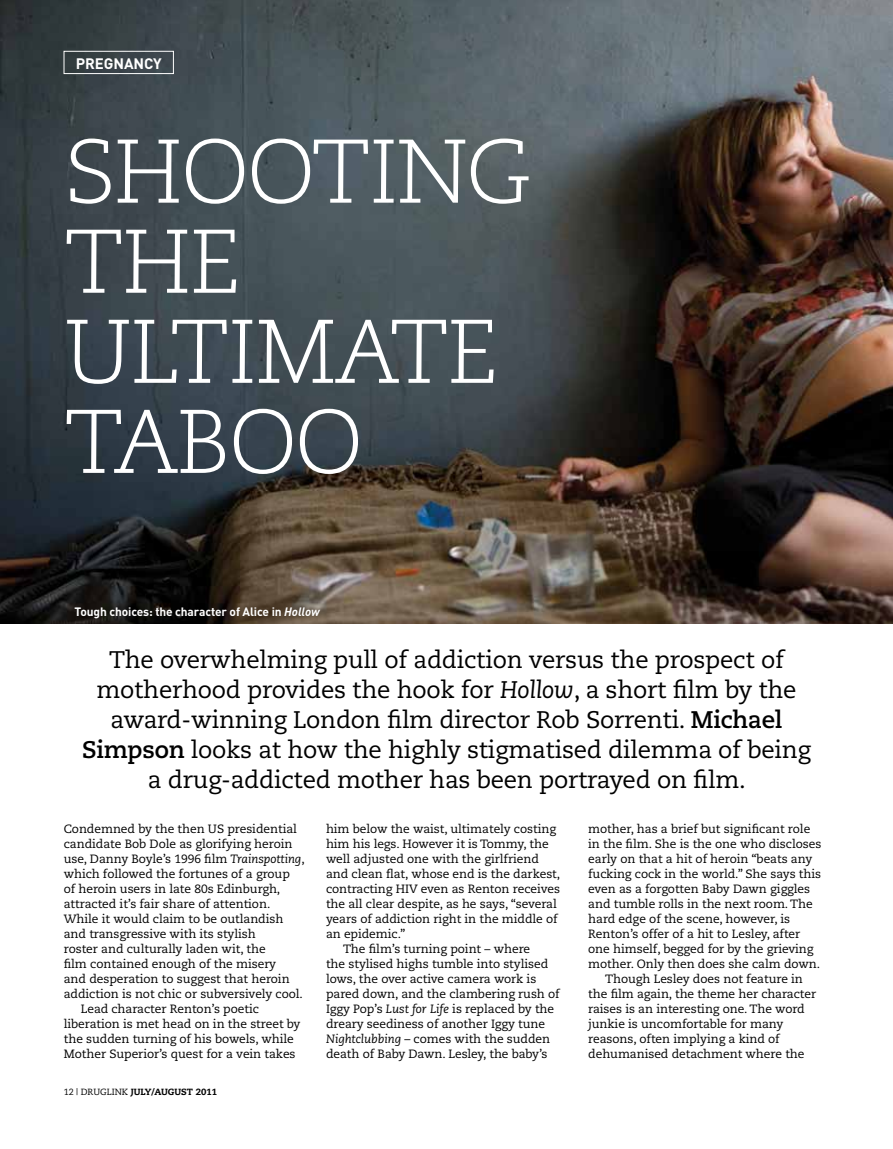
<style>
.page{position:relative;width:893px;height:1149px;background:#fff}
.page>*{position:absolute;margin:0;border:0;box-sizing:border-box;transform-origin:0 0}
.t1{font:300 90px/90px "Caecilia";letter-spacing:-.025em;color:#fff}
.t2{font:24px/30px "Caecilia";letter-spacing:-.01em;color:#000;text-align:center}
.t3{font:700 15px "DIN";letter-spacing:-.005em;color:#fff}
.t4{font:12px "Caecilia";letter-spacing:-.005em;color:#000}
.t5{font:700 12px "DIN";letter-spacing:-.01em;color:#fff}
.t6{font:800 9px "Caecilia";color:#000}
.s1{font-style:italic}
.s2{font-weight:700}
.s3{font-weight:400}
</style>
<div class="page">
<img style="left:0;top:0;width:893px;height:622px">
<div style="left:64px;top:51px;width:110px;height:23px;border:1px solid #fff"></div>
<p class="t3" style="left:76px;top:53px;width:88px">PREGNANCY</p>
<h1 class="t1" style="left:64px;top:129px;width:469px">SHOOTING<br>THE<br>ULTIMATE<br>TABOO</h1>
<p class="t5" style="left:74px;top:603px;width:247px">Tough choices: the character of Alice in <span class="s1">Hollow</span></p>
<p class="t2" style="left:82px;top:645px;width:730px">The overwhelming pull of addiction versus the prospect of motherhood provides the hook for <span class="s1">Hollow</span>, a short film by the award-winning London film director Rob Sorrenti. <span class="s2">Michael Simpson</span> looks at how the highly stigmatised dilemma of being a drug-addicted mother has been portrayed on film.</p>
<p class="t4" style="left:64px;top:821px;width:235px">Condemned by the then US presidential</p>
<p class="t4" style="left:64px;top:836px;width:230px">candidate Bob Dole as glorifying heroin</p>
<p class="t4" style="left:64px;top:851px;width:242px">use, Danny Boyle’s 1996 film <span class="s1">Trainspotting</span>,</p>
<p class="t4" style="left:64px;top:866px;width:228px">which followed the fortunes of a group</p>
<p class="t4" style="left:64px;top:881px;width:218px">of heroin users in late 80s Edinburgh,</p>
<p class="t4" style="left:64px;top:896px;width:208px">attracted it’s fair share of attention.</p>
<p class="t4" style="left:64px;top:911px;width:221px">While it would claim to be outlandish</p>
<p class="t4" style="left:64px;top:926px;width:194px">and transgressive with its stylish</p>
<p class="t4" style="left:64px;top:941px;width:203px">roster and culturally laden wit, the</p>
<p class="t4" style="left:64px;top:956px;width:214px">film contained enough of the misery</p>
<p class="t4" style="left:64px;top:971px;width:227px">and desperation to suggest that heroin</p>
<p class="t4" style="left:64px;top:986px;width:241px">addiction is not chic or subversively cool.</p>
<p class="t4" style="left:81px;top:1001px;width:180px">Lead character Renton’s poetic</p>
<p class="t4" style="left:64px;top:1016px;width:238px">liberation is met head on in the street by</p>
<p class="t4" style="left:64px;top:1031px;width:232px">the sudden turning of his bowels, while</p>
<p class="t4" style="left:64px;top:1046px;width:233px">Mother Superior’s quest for a vein takes</p>
<p class="t4" style="left:326px;top:821px;width:232px">him below the waist, ultimately costing</p>
<p class="t4" style="left:326px;top:836px;width:224px">him his legs. However it is Tommy, the</p>
<p class="t4" style="left:326px;top:851px;width:214px">well adjusted one with the girlfriend</p>
<p class="t4" style="left:326px;top:866px;width:236px">and clean flat, whose end is the darkest,</p>
<p class="t4" style="left:326px;top:881px;width:236px">contracting HIV even as Renton receives</p>
<p class="t4" style="left:326px;top:896px;width:232px">the all clear despite, as he says, “several</p>
<p class="t4" style="left:326px;top:911px;width:233px">years of addiction right in the middle of</p>
<p class="t4" style="left:326px;top:926px;width:81px">an epidemic.”</p>
<p class="t4" style="left:343px;top:941px;width:189px">The film’s turning point – where</p>
<p class="t4" style="left:326px;top:956px;width:224px">the stylised highs tumble into stylised</p>
<p class="t4" style="left:326px;top:971px;width:212px">lows, the over active camera work is</p>
<p class="t4" style="left:326px;top:986px;width:235px">pared down, and the clambering rush of</p>
<p class="t4" style="left:326px;top:1001px;width:230px">Iggy Pop’s <span class="s1">Lust for Life</span> is replaced by the</p>
<p class="t4" style="left:326px;top:1016px;width:221px">dreary seediness of another Iggy tune</p>
<p class="t4" style="left:326px;top:1031px;width:226px"><span class="s1">Nightclubbing</span> – comes with the sudden</p>
<p class="t4" style="left:326px;top:1046px;width:223px">death of Baby Dawn. Lesley, the baby’s</p>
<p class="t4" style="left:588px;top:821px;width:224px">mother, has a brief but significant role</p>
<p class="t4" style="left:588px;top:836px;width:235px">in the film. She is the one who discloses</p>
<p class="t4" style="left:588px;top:851px;width:225px">early on that a hit of heroin “beats any</p>
<p class="t4" style="left:588px;top:866px;width:234px">fucking cock in the world.” She says this</p>
<p class="t4" style="left:588px;top:881px;width:223px">even as a forgotten Baby Dawn giggles</p>
<p class="t4" style="left:588px;top:896px;width:226px">and tumble rolls in the next room. The</p>
<p class="t4" style="left:588px;top:911px;width:204px">hard edge of the scene, however, is</p>
<p class="t4" style="left:588px;top:926px;width:214px">Renton’s offer of a hit to Lesley, after</p>
<p class="t4" style="left:588px;top:941px;width:227px">one himself, begged for by the grieving</p>
<p class="t4" style="left:588px;top:956px;width:233px">mother. Only then does she calm down.</p>
<p class="t4" style="left:605px;top:971px;width:199px">Though Lesley does not feature in</p>
<p class="t4" style="left:588px;top:986px;width:230px">the film again, the theme her character</p>
<p class="t4" style="left:588px;top:1001px;width:218px">raises is an interesting one. The word</p>
<p class="t4" style="left:588px;top:1016px;width:197px">junkie is uncomfortable for many</p>
<p class="t4" style="left:588px;top:1031px;width:193px">reasons, often implying a kind of</p>
<p class="t4" style="left:588px;top:1046px;width:218px">dehumanised detachment where the</p>
<p class="t6" style="left:64px;top:1085px;width:155px"><span class="s3">12 | DRUGLINK</span> JULY/AUGUST 2011</p>
</div>
